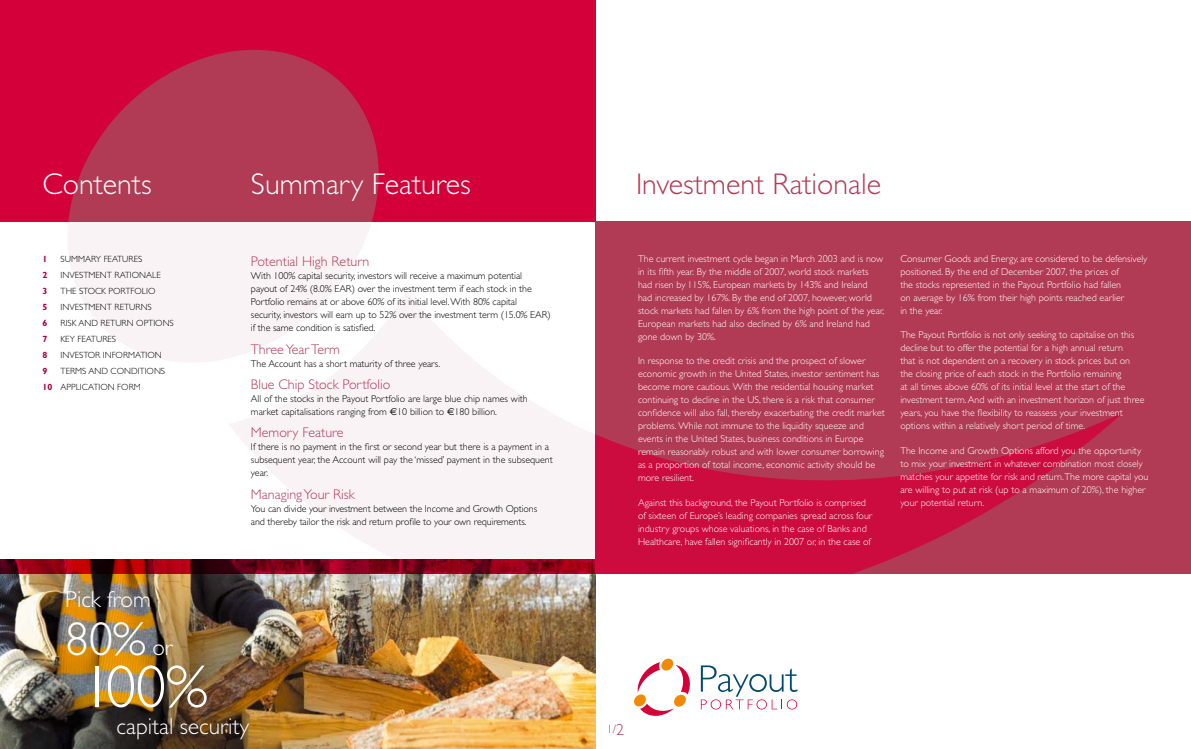
<style>
.page{position:relative;width:1191px;height:749px;background:#fff}
.page>*{position:absolute;margin:0;border:0;box-sizing:border-box;transform-origin:0 0}
.t1{font:300 60px "Gill Sans";color:#fff}
.t2{font:300 47.5px "Gill Sans";color:#fff}
.t3{font:300 30px "Gill Sans";color:#fff}
.t4{font:300 30px "Gill Sans";color:#b13a54}
.t5{font:300 23.1px "Gill Sans";color:#fff}
.t6{font:300 14px "Gill Sans";color:#b13a54}
.t7{font:300 12px "Gill Sans";color:#b13a54}
.t8{font:300 10px/13px "Gill Sans";color:#fff}
.t9{font:300 10px/13px "Gill Sans";letter-spacing:-.005em;color:#000}
.t10{font:300 9px/16px "Gill Sans";color:#000}
.t11{font:700 9px "Gill Sans";color:#a50043}
.s1{font-weight:700;color:#a50043}
.s2{font-family:"Euro Sans";font-weight:400}
.s3{font-size:23.1px}
.s4{font-size:16px}
</style>
<div class="page">
<div style="left:0;top:0;width:595px;height:222px;background:#d30039"></div>
<svg style="left:68px;top:222px;width:303px;height:140px;fill:#faf3f6"></svg>
<svg style="left:228px;top:291px;width:367px;height:268px;fill:#faf3f6"></svg>
<img style="left:0;top:573px;width:595px;height:175px">
<svg style="left:68px;top:50px;width:311px;height:172px;fill:#b13a54"></svg>
<svg style="left:0;top:559px;width:595px;height:14px;background:#800014"></svg>
<div style="left:595px;top:222px;width:596px;height:352px;background:#b13a54"></div>
<svg style="left:595px;top:413px;width:528px;height:160px"></svg>
<svg style="left:634px;top:658px;width:56px;height:57px"></svg>
<svg style="left:701px;top:665px;width:96px;height:44px"></svg>
<h3 class="t3" style="left:43px;top:167px;width:111px">Contents</h3>
<h3 class="t3" style="left:251px;top:167px;width:221px">Summary Features</h3>
<h3 class="t4" style="left:636px;top:167px;width:246px">Investment Rationale</h3>
<p class="t11" style="left:43px;top:254px;width:6px">1</p>
<p class="t10" style="left:61px;top:251px;width:83px">SUMMARY FEATURES</p>
<p class="t11" style="left:43px;top:270px;width:6px">2</p>
<p class="t10" style="left:61px;top:267px;width:102px">INVESTMENT RATIONALE</p>
<p class="t11" style="left:43px;top:286px;width:6px">3</p>
<p class="t10" style="left:61px;top:283px;width:96px">THE STOCK PORTFOLIO</p>
<p class="t11" style="left:43px;top:302px;width:6px">5</p>
<p class="t10" style="left:61px;top:299px;width:93px">INVESTMENT RETURNS</p>
<p class="t11" style="left:43px;top:318px;width:6px">6</p>
<p class="t10" style="left:61px;top:315px;width:115px">RISK AND RETURN OPTIONS</p>
<p class="t11" style="left:43px;top:334px;width:6px">7</p>
<p class="t10" style="left:61px;top:331px;width:57px">KEY FEATURES</p>
<p class="t11" style="left:43px;top:350px;width:6px">8</p>
<p class="t10" style="left:61px;top:347px;width:103px">INVESTOR INFORMATION</p>
<p class="t11" style="left:43px;top:366px;width:6px">9</p>
<p class="t10" style="left:43px;top:363px;width:124px;text-indent:18px">TERMS AND CONDITIONS<br><span class="s1">10</span> APPLICATION FORM</p>
<h3 class="t6" style="left:251px;top:253px;width:120px">Potential High Return</h3>
<p class="t9" style="left:251px;top:269px;width:301px">With 100% capital security, investors will receive a maximum potential payout of 24% (8.0% EAR) over the investment term if each stock in the Portfolio remains at or above 60% of its initial level. With 80% capital<br>security, investors will earn up to 52% over the investment term (15.0% EAR) if the same condition is satisfied.</p>
<h3 class="t6" style="left:251px;top:341px;width:90px">Three Year Term</h3>
<p class="t9" style="left:251px;top:356px;width:191px">The Account has a short maturity of three years.</p>
<h3 class="t6" style="left:251px;top:376px;width:141px">Blue Chip Stock Portfolio</h3>
<p class="t9" style="left:251px;top:392px;width:278px">All of the stocks in the Payout Portfolio are large blue chip names with market capitalisations ranging from <span class="s2">€</span>10 billion to <span class="s2">€</span>180 billion.</p>
<h3 class="t6" style="left:251px;top:424px;width:94px">Memory Feature</h3>
<p class="t9" style="left:251px;top:440px;width:303px">If there is no payment in the first or second year but there is a payment in a subsequent year, the Account will pay the ‘missed’ payment in the subsequent year.</p>
<h3 class="t6" style="left:251px;top:486px;width:105px">Managing Your Risk</h3>
<p class="t9" style="left:251px;top:502px;width:288px">You can divide your investment between the Income and Growth Options and thereby tailor the risk and return profile to your own requirements.</p>
<h3 class="t5" style="left:65px;top:586px;width:87px">Pick from</h3>
<h2 class="t2" style="left:65px;top:612px;width:109px">80% <span class="s3">or</span></h2>
<h1 class="t1" style="left:82px;top:652px;width:127px">100%</h1>
<h3 class="t5" style="left:117px;top:713px;width:134px">capital security</h3>
<p class="t8" style="left:638px;top:252px;width:248px">The current investment cycle began in March 2003 and is now in its fifth year. By the middle of 2007, world stock markets had risen by 115%, European markets by 143% and Ireland had increased by 167%. By the end of 2007, however, world stock markets had fallen by 6% from the high point of the year, European markets had also declined by 6% and Ireland had gone down by 30%.</p>
<p class="t8" style="left:638px;top:354px;width:248px">In response to the credit crisis and the prospect of slower economic growth in the United States, investor sentiment has become more cautious. With the residential housing market continuing to decline in the US, there is a risk that consumer confidence will also fall, thereby exacerbating the credit market problems. While not immune to the liquidity squeeze and events in the United States, business conditions in Europe remain reasonably robust and with lower consumer borrowing as a proportion of total income, economic activity should be more resilient.</p>
<p class="t8" style="left:638px;top:496px;width:236px">Against this background, the Payout Portfolio is comprised of sixteen of Europe’s leading companies spread across four industry groups whose valuations, in the case of Banks and Healthcare, have fallen significantly in 2007 or, in the case of</p>
<p class="t8" style="left:900px;top:252px;width:249px">Consumer Goods and Energy, are considered to be defensively positioned. By the end of December 2007, the prices of<br>the stocks represented in the Payout Portfolio had fallen<br>on average by 16% from their high points reached earlier<br>in the year.</p>
<p class="t8" style="left:900px;top:328px;width:246px">The Payout Portfolio is not only seeking to capitalise on this decline but to offer the potential for a high annual return<br>that is not dependent on a recovery in stock prices but on the closing price of each stock in the Portfolio remaining<br>at all times above 60% of its initial level at the start of the investment term. And with an investment horizon of just three years, you have the flexibility to reassess your investment options within a relatively short period of time.</p>
<p class="t8" style="left:900px;top:444px;width:250px">The Income and Growth Options afford you the opportunity to mix your investment in whatever combination most closely matches your appetite for risk and return.The more capital you are willing to put at risk (up to a maximum of 20%), the higher your potential return.</p>
<p class="t7" style="left:607px;top:721px;width:19px">1/<span class="s4">2</span></p>
</div>
